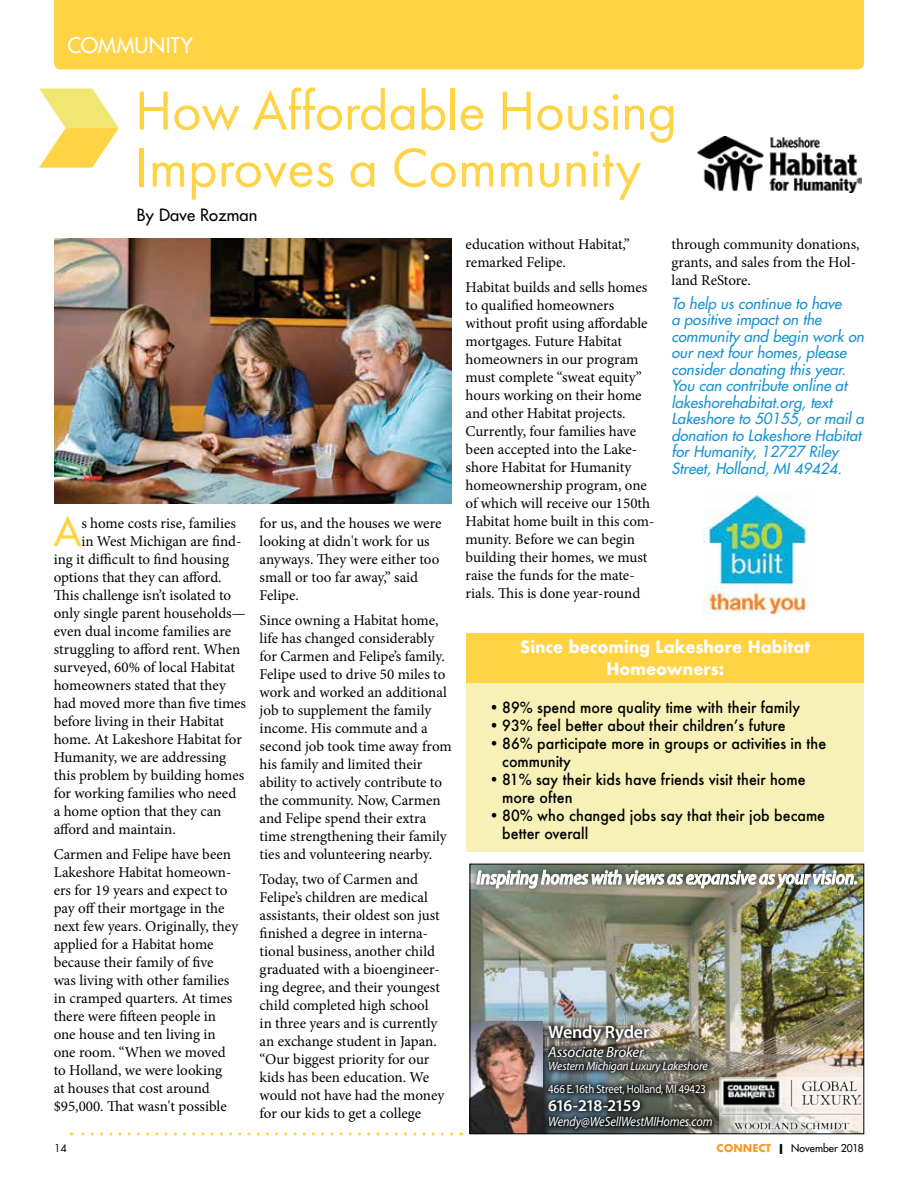
<style>
.page{position:relative;width:918px;height:1188px;background:#fff}
.page>*{position:absolute;margin:0;border:0;box-sizing:border-box;transform-origin:0 0}
.t1{font:57px/57px "Futura PT";letter-spacing:-.01em;color:#ffd343}
.t2{font:38.85px "Futura";color:#ffd343}
.t3{font:21px "Futura";letter-spacing:.01em;color:#fff}
.t4{font:italic 600 19.5px "Myriad Pro";letter-spacing:-.01em;color:#fff;scale:.88 1}
.t5{font:600 18px "Myriad Pro";letter-spacing:-.01em;color:#fff}
.t6{font:700 16.5px/21px "Futura";color:#fff;text-align:center;scale:.95 1}
.t7{font:600 16.5px "Myriad Pro";letter-spacing:-.07em;color:#fff}
.t8{font:16.5px "Futura";letter-spacing:.01em;color:#000}
.t9{font:15px/18px "Minion Pro";letter-spacing:-.005em;color:#000}
.t10{font:italic 15px/16.5px "Futura";color:#1893d2}
.t11{font:500 15px/18px "Futura";color:#000;scale:.95 1}
.t12{font:italic 15px "Myriad Pro";letter-spacing:-.01em;color:#fff}
.t13{font:italic 13.5px "Myriad Pro";letter-spacing:-.01em;color:#fff;scale:.9 1}
.t14{font:12px "Myriad Pro";letter-spacing:-.01em;color:#fff;scale:.9 1}
.t15{font:italic 12px "Myriad Pro";letter-spacing:-.01em;color:#fff;scale:.95 1}
.t16{font:10.5px "Futura";color:#000}
.t17{font:10.5px "Futura";color:#000}
.s1{font-weight:700;color:#f99c25}
.s2{font-weight:700}
</style>
<div class="page">
<div style="left:54px;top:0;width:810px;height:70px;background:#ffd343"></div>
<svg style="left:39px;top:88px;width:80px;height:80px"></svg>
<div style="left:467px;top:633px;width:397px;height:219px;background:#f7f0b7"></div>
<div style="left:467px;top:633px;width:397px;height:50px;background:#ffd343"></div>
<svg style="left:71px;top:1132px;width:381px;height:4px"></svg>
<img style="left:472px;top:896px;width:390px;height:180px">
<img style="left:472px;top:866px;width:390px;height:30px">
<img style="left:477px;top:870px;width:380px;height:19px">
<div style="left:718px;top:1076px;width:146px;height:57px;background:#fff;opacity:.75"></div>
<img style="left:721px;top:1077px;width:141px;height:53px">
<div style="left:541px;top:1019px;width:177px;height:115px;background:#000;opacity:.75"></div>
<div style="left:470px;top:1019px;width:82px;height:115px;background:#000;opacity:.75"></div>
<img style="left:472px;top:1022px;width:71px;height:110px">
<div style="left:470px;top:864px;width:394px;height:270px;border:1px solid #000"></div>
<img style="left:54px;top:239px;width:397px;height:264px">
<img style="left:704px;top:492px;width:104px;height:123px">
<img style="left:697px;top:137px;width:165px;height:55px">
<h3 class="t3" style="left:67px;top:32px;width:127px">COMMUNITY</h3>
<h1 class="t1" style="left:135px;top:82px;width:544px">How Affordable Housing<br>Improves a Community</h1>
<p class="t8" style="left:137px;top:205px;width:122px">By Dave Rozman</p>
<h2 class="t2" style="left:54px;top:508px;width:29px">A</h2>
<p class="t9" style="left:81px;top:515px;width:156px">s home costs rise, families</p>
<p class="t9" style="left:81px;top:533px;width:162px">in West Michigan are find-</p>
<p class="t9" style="left:54px;top:551px;width:177px">ing it difficult to find housing</p>
<p class="t9" style="left:54px;top:569px;width:169px">options that they can afford.</p>
<p class="t9" style="left:54px;top:587px;width:179px">This challenge isn’t isolated to</p>
<p class="t9" style="left:54px;top:605px;width:193px">only single parent households—</p>
<p class="t9" style="left:54px;top:623px;width:179px">even dual income families are</p>
<p class="t9" style="left:54px;top:641px;width:188px">struggling to afford rent. When</p>
<p class="t9" style="left:54px;top:659px;width:183px">surveyed, 60% of local Habitat</p>
<p class="t9" style="left:54px;top:677px;width:174px">homeowners stated that they</p>
<p class="t9" style="left:54px;top:695px;width:194px">had moved more than five times</p>
<p class="t9" style="left:54px;top:713px;width:172px">before living in their Habitat</p>
<p class="t9" style="left:54px;top:731px;width:190px">home. At Lakeshore Habitat for</p>
<p class="t9" style="left:54px;top:749px;width:174px">Humanity, we are addressing</p>
<p class="t9" style="left:54px;top:767px;width:192px">this problem by building homes</p>
<p class="t9" style="left:54px;top:785px;width:184px">for working families who need</p>
<p class="t9" style="left:54px;top:803px;width:169px">a home option that they can</p>
<p class="t9" style="left:54px;top:821px;width:124px">afford and maintain.</p>
<p class="t9" style="left:54px;top:845px;width:186px">Carmen and Felipe have been<br>Lakeshore Habitat homeown&shy;ers for 19 years and expect to pay off their mortgage in the next few years. Originally, they applied for a Habitat home because their family of five was living with other families in cramped quarters. At times there were fifteen people in one house and ten living in one room. “When we moved to Holland, we were looking<br>at houses that cost around $95,000. That wasn't possible</p>
<p class="t9" style="left:260px;top:515px;width:183px">for us, and the houses we were looking at didn't work for us anyways. They were either too small or too far away,” said<br>Felipe.</p>
<p class="t9" style="left:260px;top:611px;width:194px">Since owning a Habitat home, life has changed considerably for Carmen and Felipe’s family.<br>Felipe used to drive 50 miles to work and worked an additional job to supplement the family income. His commute and a second job took time away from his family and limited their ability to actively contribute to the community. Now, Carmen and Felipe spend their extra time strengthening their family ties and volunteering nearby.</p>
<p class="t9" style="left:260px;top:870px;width:186px">Today, two of Carmen and<br>Felipe’s children are medical assistants, their oldest son just finished a degree in interna&shy;tional business, another child graduated with a bioengineer&shy;ing degree, and their youngest child completed high school in three years and is currently an exchange student in Japan. “Our biggest priority for our kids has been education. We would not have had the money for our kids to get a college</p>
<p class="t9" style="left:466px;top:236px;width:166px">education without Habitat,” remarked Felipe.</p>
<p class="t9" style="left:466px;top:278px;width:190px">Habitat builds and sells homes to qualified homeowners without profit using affordable mortgages. Future Habitat homeowners in our program must complete “sweat equity” hours working on their home and other Habitat projects.<br>Currently, four families have been accepted into the Lake&shy;shore Habitat for Humanity homeownership program, one of which will receive our 150th<br>Habitat home built in this com&shy;munity. Before we can begin building their homes, we must raise the funds for the mate&shy;rials. This is done year-round</p>
<p class="t9" style="left:672px;top:236px;width:190px">through community donations, grants, and sales from the Hol&shy;land ReStore.</p>
<p class="t10" style="left:672px;top:295px;width:194px">To help us continue to have<br>a positive impact on the community and begin work on our next four homes, please consider donating this year.<br>You can contribute online at lakeshorehabitat.org, text<br>Lakeshore to 50155, or mail a donation to Lakeshore Habitat for Humanity, 12727 Riley<br>Street, Holland, MI 49424.</p>
<p class="t6" style="left:520px;top:637px;width:307px">Since becoming Lakeshore Habitat<br>Homeowners:</p>
<p class="t11" style="left:489px;top:698px;width:329px">• 89% spend more quality time with their family</p>
<p class="t11" style="left:489px;top:716px;width:314px">• 93% feel better about their children’s future</p>
<p class="t11" style="left:502px;top:734px;width:343px;text-indent:-13px">• 86% participate more in groups or activities in the community</p>
<p class="t11" style="left:502px;top:770px;width:321px;text-indent:-13px">• 81% say their kids have friends visit their home more often</p>
<p class="t11" style="left:502px;top:806px;width:341px;text-indent:-13px">• 80% who changed jobs say that their job became better overall</p>
<h3 class="t4" style="left:477px;top:865px;width:435px">Inspiring homes with views as expansive as your vision.</h3>
<p class="t5" style="left:548px;top:1021px;width:103px">Wendy Ryder</p>
<p class="t12" style="left:548px;top:1042px;width:97px">Associate Broker</p>
<p class="t15" style="left:548px;top:1059px;width:169px">Western Michigan Luxury Lakeshore</p>
<p class="t14" style="left:548px;top:1082px;width:177px">466 E. 16th Street, Holland, MI 49423</p>
<p class="t7" style="left:548px;top:1095px;width:94px">616-218-2159</p>
<p class="t13" style="left:548px;top:1113px;width:184px">Wendy@WeSellWestMIHomes.com</p>
<p class="t17" style="left:54px;top:1142px;width:14px">14</p>
<p class="t16" style="left:717px;top:1142px;width:149px"><span class="s1">CONNECT</span> <span class="s2">|</span> November 2018</p>
</div>
